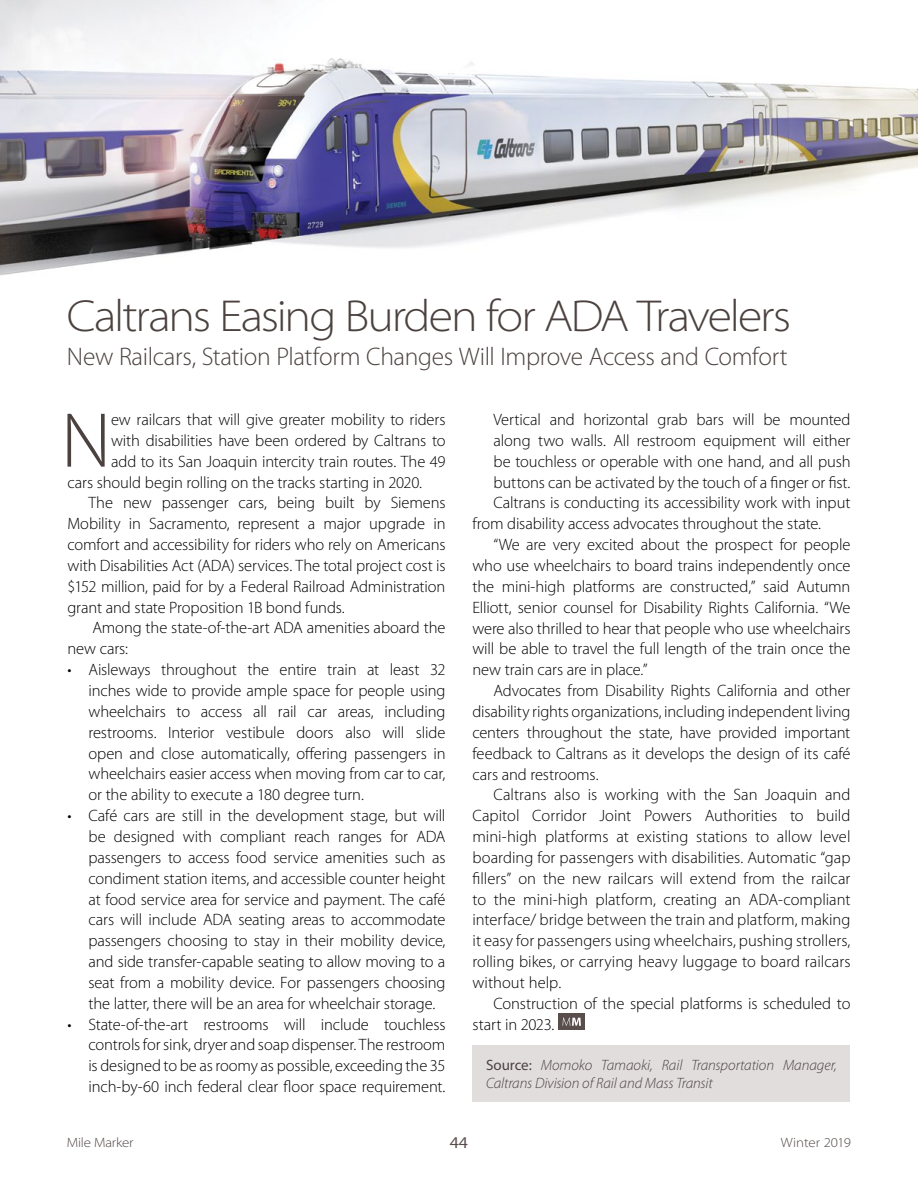
<style>
.page{position:relative;width:918px;height:1188px;background:#fff}
.page>*{position:absolute;margin:0;border:0;box-sizing:border-box;transform-origin:0 0}
.t1{font:300 78.3px "Myriad Pro";color:#4b423f}
.t2{font:300 semi-expanded 45px "Myriad Pro";letter-spacing:-.045em;color:#4b423f}
.t3{font:300 25.5px "Myriad Pro";letter-spacing:-.015em;color:#4b423f}
.t4{font:300 16.5px/20.9px "Myriad Pro";letter-spacing:-.005em;color:#000;text-align:justify}
.t5{font:semi-expanded 16.5px "Myriad Pro";color:#594e4b}
.t6{font:italic 300 15px/18px "Myriad Pro";letter-spacing:-.005em;color:#4b423f}
.t7{font:300 semi-expanded 13.5px "Myriad Pro";letter-spacing:-.005em;color:#4b423f}
.s1{font-weight:400;font-style:normal}
</style>
<div class="page">
<div style="left:472px;top:1045px;width:378px;height:57px;background:#e1dddc"></div>
<img style="left:0;top:0;width:918px;height:276px">
<div style="left:558px;top:1014px;width:27px;height:16px;background:#594e4b"></div>
<svg style="left:563px;top:1018px;width:18px;height:8px"></svg>
<h1 class="t2" style="left:67px;top:291px;width:726px">Caltrans Easing Burden for ADA Travelers</h1>
<h2 class="t3" style="left:67px;top:342px;width:722px">New Railcars, Station Platform Changes Will Improve Access and Comfort</h2>
<p class="t1" style="left:61px;top:397px;width:51px">N</p>
<p class="t4" style="left:111px;top:409px;width:336px">ew railcars that will give greater mobility to riders</p>
<p class="t4" style="left:111px;top:430px;width:336px">with disabilities have been ordered by Caltrans to</p>
<p class="t4" style="left:111px;top:451px;width:336px">add to its San Joaquin intercity train routes. The 49</p>
<p class="t4" style="left:68px;top:472px;width:356px">cars should begin rolling on the tracks starting in 2020.</p>
<p class="t4" style="left:89px;top:493px;width:359px">The new passenger cars, being built by Siemens</p>
<p class="t4" style="left:68px;top:514px;width:380px">Mobility in Sacramento, represent a major upgrade in</p>
<p class="t4" style="left:68px;top:534px;width:380px">comfort and accessibility for riders who rely on Americans</p>
<p class="t4" style="left:68px;top:555px;width:380px">with Disabilities Act (ADA) services. The total project cost is</p>
<p class="t4" style="left:68px;top:576px;width:379px">$152 million, paid for by a Federal Railroad Administration</p>
<p class="t4" style="left:68px;top:597px;width:279px">grant and state Proposition 1B bond funds.</p>
<p class="t4" style="left:92px;top:618px;width:355px">Among the state-of-the-art ADA amenities aboard the</p>
<p class="t4" style="left:68px;top:639px;width:62px">new cars:</p>
<p class="t4" style="left:88px;top:659px;width:359px;text-indent:-21px">• Aisleways throughout the entire train at least 32 inches wide to provide ample space for people using wheelchairs to access all rail car areas, including restrooms. Interior vestibule doors also will slide open and close automatically, ofering passengers in wheelchairs easier access when moving from car to car, or the ability to execute a 180 degree turn.</p>
<p class="t4" style="left:88px;top:805px;width:359px;text-indent:-21px">• Café cars are still in the development stage, but will be designed with compliant reach ranges for ADA passengers to access food service amenities such as condiment station items, and accessible counter height at food service area for service and payment. The café cars will include ADA seating areas to accommodate passengers choosing to stay in their mobility device, and side transfer-capable seating to allow moving to a seat from a mobility device. For passengers choosing the latter, there will be an area for wheelchair storage.</p>
<p class="t4" style="left:88px;top:1014px;width:359px;text-indent:-21px">• State-of-the-art restrooms will include touchless controls for sink, dryer and soap dispenser. The restroom is designed to be as roomy as possible, exceeding the 35 inch-by-60 inch federal clear foor space requirement.</p>
<p class="t4" style="left:493px;top:409px;width:358px">Vertical and horizontal grab bars will be mounted</p>
<p class="t4" style="left:493px;top:430px;width:359px">along two walls. All restroom equipment will either</p>
<p class="t4" style="left:493px;top:451px;width:359px">be touchless or operable with one hand, and all push</p>
<p class="t4" style="left:493px;top:472px;width:359px">buttons can be activated by the touch of a fnger or fst.</p>
<p class="t4" style="left:493px;top:493px;width:358px">Caltrans is conducting its accessibility work with input</p>
<p class="t4" style="left:472px;top:514px;width:350px">from disability access advocates throughout the state.</p>
<p class="t4" style="left:472px;top:534px;width:380px;text-indent:21px">“We are very excited about the prospect for people who use wheelchairs to board trains independently once the mini-high platforms are constructed,” said Autumn Elliott, senior counsel for Disability Rights California. “We were also thrilled to hear that people who use wheelchairs will be able to travel the full length of the train once the new train cars are in place.”</p>
<p class="t4" style="left:472px;top:680px;width:380px;text-indent:21px">Advocates from Disability Rights California and other disability rights organizations, including independent living centers throughout the state, have provided important feedback to Caltrans as it develops the design of its café cars and restrooms.</p>
<p class="t4" style="left:472px;top:785px;width:380px;text-indent:21px">Caltrans also is working with the San Joaquin and Capitol Corridor Joint Powers Authorities to build mini-high platforms at existing stations to allow level boarding for passengers with disabilities. Automatic “gap fllers” on the new railcars will extend from the railcar to the mini-high platform, creating an ADA-compliant interface/ bridge between the train and platform, making it easy for passengers using wheelchairs, pushing strollers, rolling bikes, or carrying heavy luggage to board railcars without help.</p>
<p class="t4" style="left:472px;top:993px;width:379px;text-indent:21px">Construction of the special platforms is scheduled to start in 2023.</p>
<p class="t6" style="left:486px;top:1057px;width:352px"><span class="s1">Source:</span> Momoko Tamaoki, Rail Transportation Manager,<br>Caltrans Division of Rail and Mass Transit</p>
<p class="t7" style="left:67px;top:1135px;width:68px">Mile Marker</p>
<p class="t5" style="left:450px;top:1133px;width:20px">44</p>
<p class="t7" style="left:781px;top:1135px;width:71px">Winter 2019</p>
</div>
